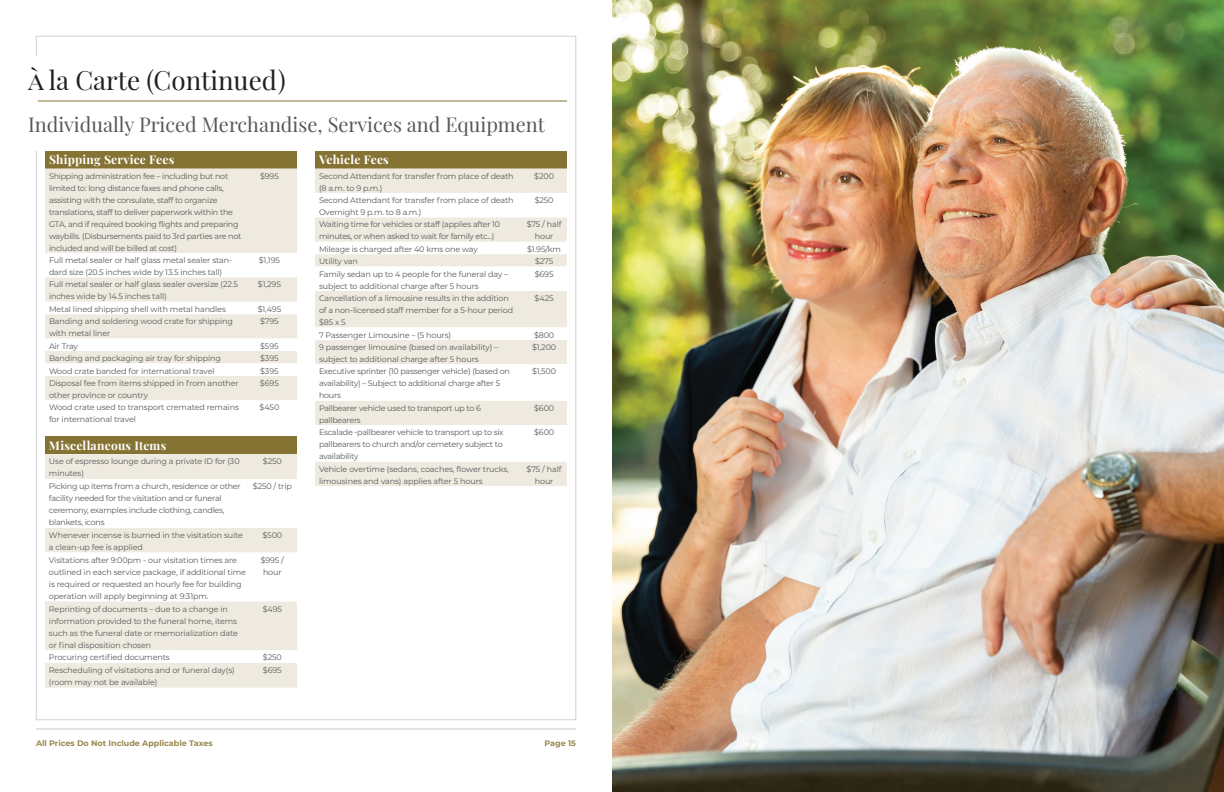
<style>
.page{position:relative;width:1224px;height:792px;background:#fff}
.page>*{position:absolute;margin:0;border:0;box-sizing:border-box;transform-origin:0 0}
.medium_title{font:26px "Playfair Display";color:#231f20}
.small_title{font:20px "Playfair Display";color:#57585a}
.subtitle_reversed{font:700 12px "Playfair Display";letter-spacing:.02em;color:#fff}
.t1{font:8px/12px "Montserrat";letter-spacing:-.015em;color:#57585a}
.t2{font:700 8px "Montserrat";color:#9a874f}
</style>
<div class="page">
<hr style="left:306px;top:729px;width:270px;height:1px;background:#c7c8ca">
<hr style="left:36px;top:729px;width:270px;height:1px;background:#c7c8ca">
<hr style="left:38px;top:101px;width:529px;height:1px;background:#857333">
<img style="left:612px;top:0;width:612px;height:792px">
<div style="left:45px;top:151px;width:252px;height:17px;background:#857333"></div>
<div style="left:45px;top:168px;width:252px;height:85px;background:#eeeadf"></div>
<svg style="left:45px;top:277px;width:252px;height:123px;fill:#eeeadf"></svg>
<div style="left:45px;top:437px;width:252px;height:17px;background:#857333"></div>
<div style="left:45px;top:454px;width:252px;height:234px;background:#eeeadf"></div>
<svg style="left:45px;top:479px;width:252px;height:184px"></svg>
<div style="left:315px;top:151px;width:252px;height:17px;background:#857333"></div>
<div style="left:315px;top:168px;width:252px;height:318px;background:#eeeadf"></div>
<svg style="left:315px;top:193px;width:252px;height:269px"></svg>
<p class="medium_title" style="left:28px;top:60px;width:259px">À la Carte (Continued)</p>
<p class="small_title" style="left:28px;top:109px;width:518px">Individually Priced Merchandise, Services and Equipment</p>
<p class="subtitle_reversed" style="left:49px;top:150px;width:127px">Shipping Service Fees</p>
<p class="t1" style="left:49px;top:169px;width:194px">Shipping administration fee – including but not limited to: long distance faxes and phone calls, assisting with the consulate, staff to organize translations, staff to deliver paperwork within the GTA, and if required booking flights and preparing waybills. (Disbursements paid to 3rd parties are not included and will be billed at cost)</p>
<p class="t1" style="left:260px;top:169px;width:20px">$995</p>
<p class="t1" style="left:49px;top:254px;width:185px">Full metal sealer or half glass metal sealer stan&shy;dard size (20.5 inches wide by 13.5 inches tall)</p>
<p class="t1" style="left:259px;top:254px;width:23px">$1,195</p>
<p class="t1" style="left:49px;top:278px;width:191px">Full metal sealer or half glass sealer oversize (22.5 inches wide by 14.5 inches tall)</p>
<p class="t1" style="left:258px;top:278px;width:25px">$1,295</p>
<p class="t1" style="left:49px;top:303px;width:178px">Metal lined shipping shell with metal handles</p>
<p class="t1" style="left:258px;top:303px;width:25px">$1,495</p>
<p class="t1" style="left:49px;top:315px;width:186px">Banding and soldering wood crate for shipping with metal liner</p>
<p class="t1" style="left:260px;top:315px;width:20px">$795</p>
<p class="t1" style="left:49px;top:340px;width:30px">Air Tray</p>
<p class="t1" style="left:260px;top:340px;width:20px">$595</p>
<p class="t1" style="left:49px;top:352px;width:174px">Banding and packaging air tray for shipping</p>
<p class="t1" style="left:260px;top:352px;width:20px">$395</p>
<p class="t1" style="left:49px;top:364px;width:167px">Wood crate banded for international travel</p>
<p class="t1" style="left:260px;top:364px;width:20px">$395</p>
<p class="t1" style="left:49px;top:377px;width:191px">Disposal fee from items shipped in from another other province or country</p>
<p class="t1" style="left:260px;top:377px;width:20px">$695</p>
<p class="t1" style="left:49px;top:401px;width:191px">Wood crate used to transport cremated remains for international travel</p>
<p class="t1" style="left:260px;top:401px;width:21px">$450</p>
<p class="subtitle_reversed" style="left:49px;top:436px;width:119px">Miscellaneous Items</p>
<p class="t1" style="left:49px;top:455px;width:192px">Use of espresso lounge during a private ID for (30 minutes)</p>
<p class="t1" style="left:263px;top:455px;width:20px">$250</p>
<p class="t1" style="left:49px;top:480px;width:193px">Picking up items from a church, residence or other facility needed for the visitation and or funeral ceremony, examples include clothing, candles, blankets, icons</p>
<p class="t1" style="left:253px;top:480px;width:40px">$250 / trip</p>
<p class="t1" style="left:49px;top:529px;width:195px">Whenever incense is burned in the visitation suite a clean-up fee is applied</p>
<p class="t1" style="left:263px;top:529px;width:21px">$500</p>
<p class="t1" style="left:49px;top:554px;width:198px">Visitations after 9:00pm - our visitation times are outlined in each service package, if additional time is required or requested an hourly fee for building operation will apply beginning at 9:31pm.</p>
<p class="t1" style="left:261px;top:554px;width:25px">$995 / hour</p>
<p class="t1" style="left:49px;top:602px;width:190px">Reprinting of documents – due to a change in information provided to the funeral home, items such as the funeral date or memorialization date or final disposition chosen</p>
<p class="t1" style="left:263px;top:602px;width:21px">$495</p>
<p class="t1" style="left:49px;top:651px;width:122px">Procuring certified documents</p>
<p class="t1" style="left:263px;top:651px;width:20px">$250</p>
<p class="t1" style="left:49px;top:664px;width:187px">Rescheduling of visitations and or funeral day(s) (room may not be available)</p>
<p class="t1" style="left:263px;top:664px;width:20px">$695</p>
<p class="subtitle_reversed" style="left:319px;top:150px;width:71px">Vehicle Fees</p>
<p class="t1" style="left:319px;top:169px;width:196px">Second Attendant for transfer from place of death (8 a.m. to 9 p.m.)</p>
<p class="t1" style="left:534px;top:169px;width:21px">$200</p>
<p class="t1" style="left:319px;top:194px;width:196px">Second Attendant for transfer from place of death<br>Overnight 9 p.m. to 8 a.m.)</p>
<p class="t1" style="left:535px;top:194px;width:20px">$250</p>
<p class="t1" style="left:319px;top:218px;width:183px">Waiting time for vehicles or staff (applies after 10 minutes, or when asked to wait for family etc...)</p>
<p class="t1" style="left:527px;top:218px;width:36px;text-align:center">$75 / half hour</p>
<p class="t1" style="left:319px;top:243px;width:160px">Mileage is charged after 40 kms one way</p>
<p class="t1" style="left:527px;top:243px;width:35px">$1.95/km</p>
<p class="t1" style="left:319px;top:255px;width:40px">Utility van</p>
<p class="t1" style="left:535px;top:255px;width:20px">$275</p>
<p class="t1" style="left:319px;top:268px;width:191px">Family sedan up to 4 people for the funeral day – subject to additional charge after 5 hours</p>
<p class="t1" style="left:535px;top:268px;width:20px">$695</p>
<p class="t1" style="left:319px;top:292px;width:196px">Cancellation of a limousine results in the addition of a non-licensed staff member for a 5-hour period $85 x 5</p>
<p class="t1" style="left:535px;top:292px;width:20px">$425</p>
<p class="t1" style="left:319px;top:328px;width:134px">7 Passenger Limousine – (5 hours)</p>
<p class="t1" style="left:534px;top:328px;width:22px">$800</p>
<p class="t1" style="left:319px;top:341px;width:181px">9 passenger limousine (based on availability) – subject to additional charge after 5 hours</p>
<p class="t1" style="left:532px;top:341px;width:26px">$1,200</p>
<p class="t1" style="left:319px;top:365px;width:192px">Executive sprinter (10 passenger vehicle) (based on availability) – Subject to additional charge after 5 hours</p>
<p class="t1" style="left:532px;top:365px;width:25px">$1,500</p>
<p class="t1" style="left:319px;top:402px;width:163px">Pallbearer vehicle used to transport up to 6 pallbearers</p>
<p class="t1" style="left:534px;top:402px;width:22px">$600</p>
<p class="t1" style="left:319px;top:426px;width:186px;text-align:justify">Escalade -pallbearer vehicle to transport up to six pallbearers to church and/or cemetery subject to availability</p>
<p class="t1" style="left:534px;top:426px;width:22px">$600</p>
<p class="t1" style="left:319px;top:463px;width:191px">Vehicle overtime (sedans, coaches, flower trucks, limousines and vans) applies after 5 hours</p>
<p class="t1" style="left:527px;top:463px;width:37px;text-align:center">$75 / half hour</p>
<p class="t2" style="left:36px;top:737px;width:178px">All Prices Do Not Include Applicable Taxes</p>
<p class="t2" style="left:544px;top:737px;width:33px">Page 15</p>
</div>
